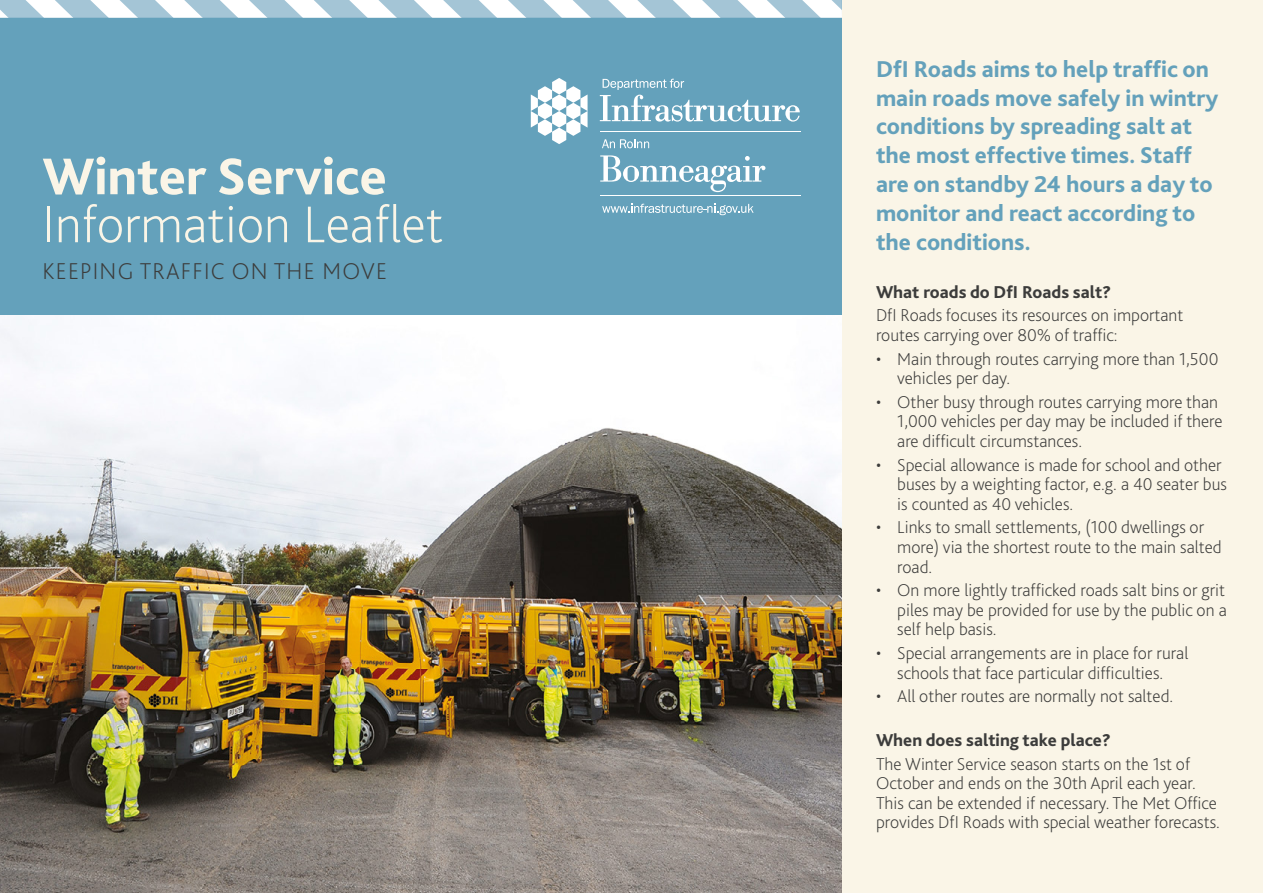
<style>
.page{position:relative;width:1263px;height:893px;background:#fff}
.page>*{position:absolute;margin:0;border:0;box-sizing:border-box;transform-origin:0 0}
.Titles{font:200 54px "Bliss 2";color:#faf5e7}
.Titles-2{font:800 54px "Bliss 2";color:#faf5e7}
.headings{font:800 24px/28.8px "Bliss 2";color:#64a1bb}
.Titles-3{font:200 24px "Bliss 2";letter-spacing:.05em;color:#3c3c3b}
.bullets{font:200 18px/19.5px "Bliss 2";color:#3c3c3b}
.sml_headings{font:800 18px "Bliss 2";color:#3c3c3b}
.headings-2{font:800 18px "Bliss 2";color:#3c3c3b}
</style>
<div class="page">
<div style="left:0;top:0;width:842px;height:315px;background:#64a1bb"></div>
<img style="left:0;top:315px;width:842px;height:578px">
<div style="left:842px;top:0;width:421px;height:893px;background:#faf5e7"></div>
<svg style="left:0;top:0;width:842px;height:18px;background:#cbdee7"></svg>
<svg style="left:531px;top:78px;width:56px;height:66px"></svg>
<svg style="left:600px;top:79px;width:200px;height:43px"></svg>
<svg style="left:602px;top:204px;width:152px;height:11px"></svg>
<svg style="left:602px;top:139px;width:47px;height:9px"></svg>
<svg style="left:600px;top:155px;width:165px;height:37px"></svg>
<hr style="left:600px;top:196px;width:200px;height:1px;background:#fff">
<hr style="left:600px;top:131px;width:200px;height:1px;background:#fff">
<p class="Titles-2" style="left:43px;top:143px;width:346px">Winter Service</p>
<p class="Titles" style="left:43px;top:191px;width:402px">Information Leaflet</p>
<p class="Titles-3" style="left:43px;top:256px;width:346px">KEEPING TRAFFIC ON THE MOVE</p>
<p class="headings" style="left:876px;top:54px;width:344px">DfI Roads aims to help traffic on main roads move safely in wintry conditions by spreading salt at the most effective times. Staff are on standby 24 hours a day to monitor and react according to the conditions.</p>
<p class="headings-2" style="left:876px;top:281px;width:237px">What roads do DfI Roads salt?</p>
<p class="bullets" style="left:876px;top:305px;width:309px">DfI Roads focuses its resources on important routes carrying over 80% of traffic:</p>
<p class="bullets" style="left:897px;top:349px;width:323px;text-indent:-21px">• Main through routes carrying more than 1,500 vehicles per day.</p>
<p class="bullets" style="left:897px;top:392px;width:327px;text-indent:-21px">• Other busy through routes carrying more than<br>1,000 vehicles per day may be included if there are difficult circumstances.</p>
<p class="bullets" style="left:897px;top:455px;width:331px;text-indent:-21px">• Special allowance is made for school and other buses by a weighting factor, e.g. a 40 seater bus is counted as 40 vehicles.</p>
<p class="bullets" style="left:897px;top:517px;width:326px;text-indent:-21px">• Links to small settlements, (100 dwellings or more) via the shortest route to the main salted road.</p>
<p class="bullets" style="left:897px;top:580px;width:331px;text-align:justify;text-indent:-21px">• On more lightly trafficked roads salt bins or grit piles may be provided for use by the public on a self help basis.</p>
<p class="bullets" style="left:876px;top:643px;width:314px;text-align:center">• Special arrangements are in place for rural schools that face particular difficulties.</p>
<p class="bullets" style="left:876px;top:686px;width:299px">• All other routes are normally not salted.</p>
<p class="sml_headings" style="left:876px;top:729px;width:236px">When does salting take place?</p>
<p class="bullets" style="left:876px;top:754px;width:345px">The Winter Service season starts on the 1st of October and ends on the 30th April each year.<br>This can be extended if necessary. The Met Office provides DfI Roads with special weather forecasts.</p>
</div>
